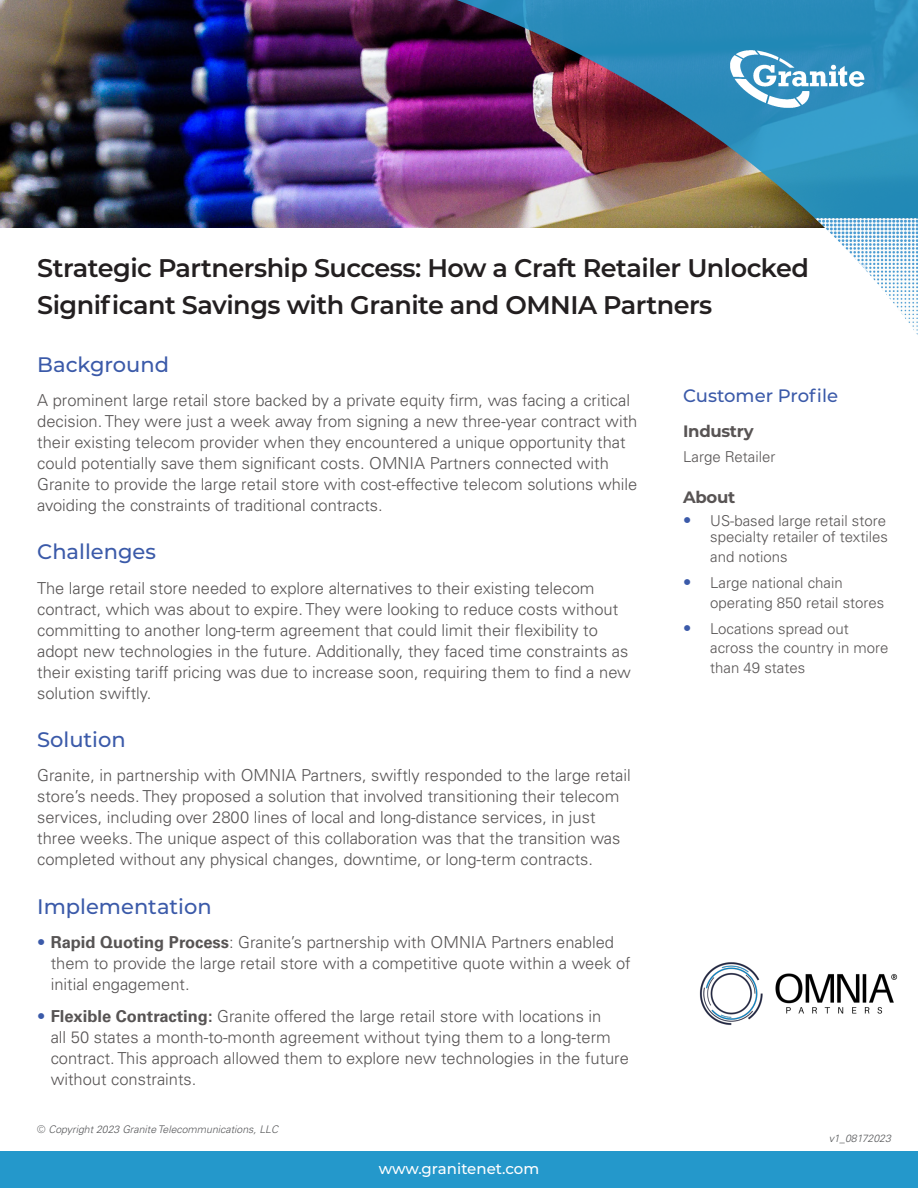
<style>
.page{position:relative;width:918px;height:1188px;background:#fff}
.page>*{position:absolute;margin:0;border:0;box-sizing:border-box;transform-origin:0 0}
.Headline{font:600 25.5px/37.5px "Montserrat";letter-spacing:-.02em;color:#231f20}
.Subhead{font:500 21px "Montserrat";color:#3b5aa9}
.Subhead-2{font:500 18px "Montserrat";color:#3b5aa9}
.bullets{font:300 16.5px/21px "Univers LT Pro 45";color:#575454}
.Side_Subhead{font:700 16.5px "Montserrat";letter-spacing:-.02em;color:#585454}
.Side_Copy{font:300 15px/19.5px "Univers LT Pro 45";color:#575454}
.CTA_Callout{font:500 15px "Montserrat";color:#fff}
.t1{font:italic 300 10.5px "Univers LT Pro 45";color:#57585a}
.s1{color:#3b5aa9}
.s2{font-family:"Univers LT Pro 65";font-weight:700}
.s3{font-size:16.5px;color:#3b5aa9}
</style>
<div class="page">
<div style="left:0;top:1152px;width:918px;height:36px;background:#2498cb"></div>
<img style="left:0;top:0;width:815px;height:227px">
<img style="left:427px;top:0;width:491px;height:218px">
<img style="left:815px;top:218px;width:103px;height:117px">
<img style="left:728px;top:48px;width:139px;height:63px">
<img style="left:699px;top:962px;width:199px;height:64px">
<p class="Headline" style="left:37px;top:248px;width:773px">Strategic Partnership Success: How a Craft Retailer Unlocked<br>Significant Savings with Granite and OMNIA Partners</p>
<p class="Subhead" style="left:37px;top:350px;width:133px">Background</p>
<p class="bullets" style="left:37px;top:389px;width:602px">A prominent large retail store backed by a private equity firm, was facing a critical decision. They were just a week away from signing a new three-year contract with their existing telecom provider when they encountered a unique opportunity that could potentially save them significant costs. OMNIA Partners connected with Granite to provide the large retail store with cost-effective telecom solutions while avoiding the constraints of traditional contracts.</p>
<p class="Subhead" style="left:37px;top:537px;width:120px">Challenges</p>
<p class="bullets" style="left:37px;top:577px;width:595px">The large retail store needed to explore alternatives to their existing telecom contract, which was about to expire. They were looking to reduce costs without committing to another long-term agreement that could limit their flexibility to adopt new technologies in the future. Additionally, they faced time constraints as their existing tariff pricing was due to increase soon, requiring them to find a new solution swiftly.</p>
<p class="Subhead" style="left:37px;top:725px;width:90px">Solution</p>
<p class="bullets" style="left:37px;top:764px;width:595px">Granite, in partnership with OMNIA Partners, swiftly responded to the large retail store’s needs. They proposed a solution that involved transitioning their telecom services, including over 2800 lines of local and long-distance services, in just three weeks. The unique aspect of this collaboration was that the transition was completed without any physical changes, downtime, or long-term contracts.</p>
<p class="Subhead" style="left:37px;top:892px;width:176px">Implementation</p>
<p class="bullets" style="left:51px;top:932px;width:582px;text-indent:-14px"><span class="s1">•</span> <span class="s2">Rapid Quoting Process</span>: Granite’s partnership with OMNIA Partners enabled them to provide the large retail store with a competitive quote within a week of initial engagement.</p>
<p class="bullets" style="left:51px;top:1005px;width:580px;text-indent:-14px"><span class="s1">•</span> <span class="s2">Flexible Contracting:</span> Granite offered the large retail store with locations in<br>all 50 states a month-to-month agreement without tying them to a long-term contract. This approach allowed them to explore new technologies in the future without constraints.</p>
<p class="t1" style="left:37px;top:1123px;width:242px">© Copyright 2023 Granite Telecommunications, LLC</p>
<p class="CTA_Callout" style="left:379px;top:1159px;width:162px">www.granitenet.com</p>
<p class="Subhead-2" style="left:683px;top:383px;width:156px">Customer Profile</p>
<p class="Side_Subhead" style="left:683px;top:419px;width:72px">Industry</p>
<p class="Side_Copy" style="left:683px;top:447px;width:94px">Large Retailer</p>
<p class="Side_Subhead" style="left:683px;top:485px;width:54px">About</p>
<p class="Side_Copy" style="left:683px;top:512px;width:206px;line-height:16.5px;text-align:right"><span class="s3">•</span> US-based large retail store specialty retailer of textiles</p>
<p class="Side_Copy" style="left:710px;top:546px;width:79px">and notions</p>
<p class="Side_Copy" style="left:710px;top:573px;width:176px;text-indent:-27px"><span class="s3">•</span> Large national chain operating 850 retail stores</p>
<p class="Side_Copy" style="left:710px;top:618px;width:180px;text-indent:-27px"><span class="s3">•</span> Locations spread out across the country in more than 49 states</p>
<p class="t1" style="left:829px;top:1132px;width:64px">v1_08172023</p>
</div>
